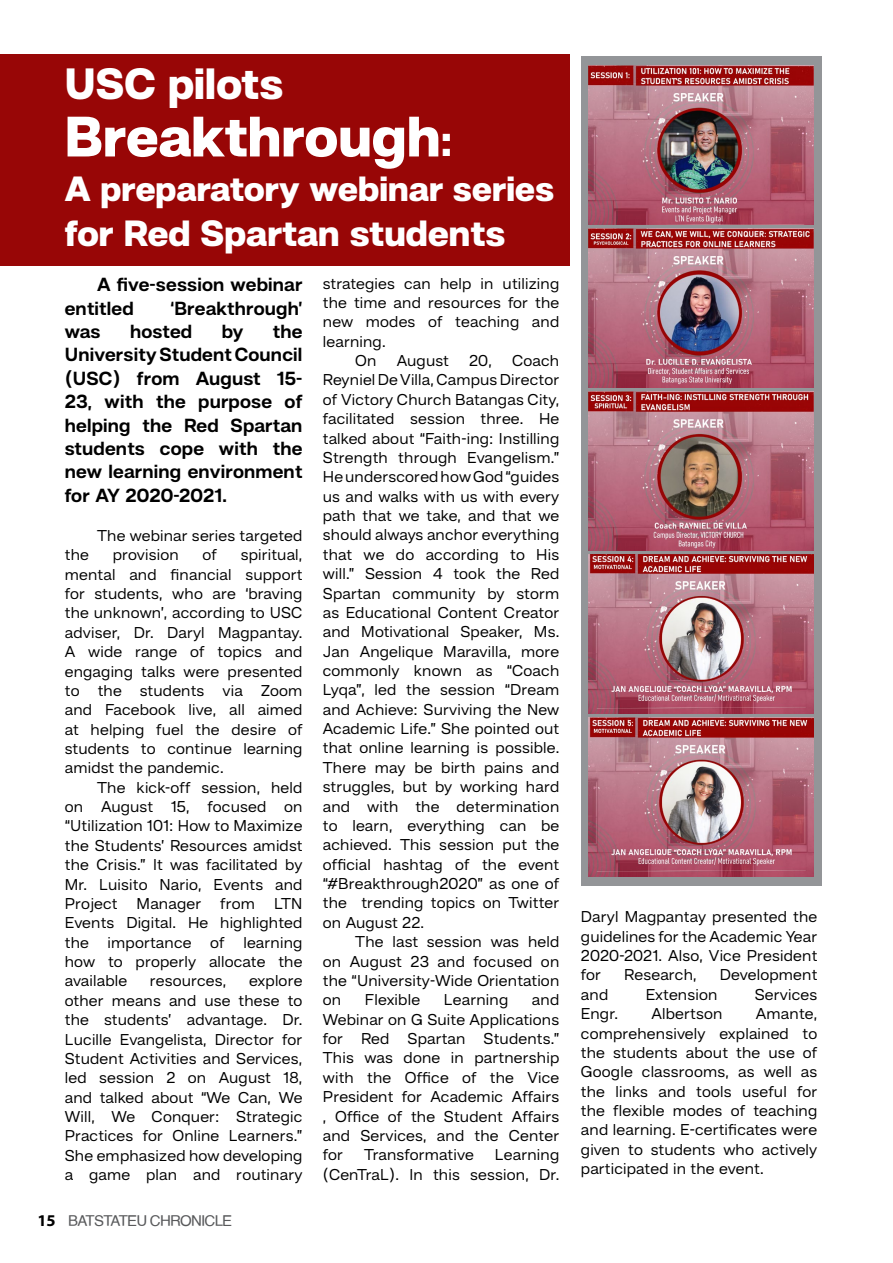
<style>
.page{position:relative;width:893px;height:1263px;background:#fff}
.page>*{position:absolute;margin:0;border:0;box-sizing:border-box;transform-origin:0 0}
.t1{font:900 58.5px "Hando Trial";letter-spacing:.005em;color:#fff}
.t2{font:900 45px "Hando Trial";letter-spacing:.005em;color:#fff}
.t3{font:900 37.5px "Hando Trial";letter-spacing:.005em;color:#fff}
.t4{font:900 36px "Hando Trial";letter-spacing:.005em;color:#fff}
.t5{font:700 19.5px/23.4px "Hando Trial";letter-spacing:.01em;color:#000}
.t6{font:16.2px/19.4px "Hando Trial";letter-spacing:.01em;color:#000;text-align:justify}
.t7{font:15px "Helvetica";letter-spacing:-.05em;color:#58595b}
.s1{font-size:45px}
.s2{font-family:"Myriad Pro";font-weight:700;font-size:16.5px;color:#000}
</style>
<div class="page">
<div style="left:0;top:54px;width:570px;height:212px;background:#980606"></div>
<div style="left:581px;top:56px;width:240px;height:829px;background:#939598"></div>
<img style="left:589px;top:65px;width:224px;height:159px">
<img style="left:589px;top:228px;width:224px;height:159px">
<img style="left:589px;top:391px;width:224px;height:159px">
<img style="left:589px;top:554px;width:224px;height:159px">
<img style="left:589px;top:718px;width:224px;height:159px">
<h2 class="t2" style="left:65px;top:56px;width:220px">USC pilots</h2>
<h1 class="t1" style="left:65px;top:100px;width:389px">Breakthrough<span class="s1">:</span></h1>
<h3 class="t4" style="left:65px;top:167px;width:491px">A preparatory webinar series</h3>
<h3 class="t3" style="left:65px;top:210px;width:442px">for Red Spartan students</h3>
<p class="t5" style="left:65px;top:272px;width:239px;text-indent:32px">A five-session webinar entitled</p>
<p class="t6" style="left:323px;top:273px;width:238px">strategies can help in utilizing</p>
<p class="t6" style="left:323px;top:292px;width:238px">the time and resources for the</p>
<p class="t6" style="left:323px;top:312px;width:238px">new modes of teaching and</p>
<p class="t6" style="left:323px;top:331px;width:64px">learning.</p>
<p class="t6" style="left:355px;top:350px;width:23px">On</p>
<p class="t6" style="left:397px;top:350px;width:54px">August</p>
<p class="t6" style="left:469px;top:350px;width:24px">20,</p>
<p class="t5" style="left:171px;top:296px;width:133px">‘Breakthrough’</p>
<p class="t5" style="left:65px;top:319px;width:37px">was</p>
<p class="t5" style="left:130px;top:319px;width:64px">hosted</p>
<p class="t5" style="left:222px;top:319px;width:23px">by</p>
<p class="t5" style="left:65px;top:319px;width:239px;text-align:justify;text-indent:208px">the University Student Council (USC) from August 15- 23, with the purpose of helping the Red Spartan students cope with the new learning environment for AY 2020-2021.</p>
<p class="t6" style="left:97px;top:525px;width:207px">The webinar series targeted</p>
<p class="t6" style="left:65px;top:545px;width:26px">the</p>
<p class="t6" style="left:113px;top:545px;width:68px">provision</p>
<p class="t6" style="left:202px;top:545px;width:16px">of</p>
<p class="t6" style="left:323px;top:350px;width:238px;text-indent:189px">Coach Reyniel De Villa, Campus Director of Victory Church Batangas City, facilitated session three. He talked about “Faith-ing: Instilling Strength through Evangelism.” He underscored how God “guides us and walks with us with every path that we take, and that we should always anchor everything that we do according to His will.” Session 4 took the Red Spartan community by storm as Educational Content Creator and Motivational Speaker, Ms.<br>Jan Angelique Maravilla, more commonly known as “Coach Lyqa”, led the session “Dream and Achieve: Surviving the New Academic Life.” She pointed out that online learning is possible.<br>There may be birth pains and struggles, but by working hard and with the determination to learn, everything can be achieved. This session put the official hashtag of the event “#Breakthrough2020” as one of the trending topics on Twitter on August 22.</p>
<p class="t6" style="left:323px;top:931px;width:238px;text-indent:32px">The last session was held on August 23 and focused on the “University-Wide Orientation on</p>
<p class="t6" style="left:65px;top:545px;width:239px;text-indent:176px">spiritual, mental and financial support for students, who are ‘braving the unknown’, according to USC adviser, Dr. Daryl Magpantay.<br>A wide range of topics and engaging talks were presented to the students via Zoom and Facebook live, all aimed at helping fuel the desire of students to continue learning amidst the pandemic.</p>
<p class="t6" style="left:65px;top:777px;width:239px;text-indent:32px">The kick-off session, held on August 15, focused on “Utilization 101: How to Maximize the Students’ Resources amidst the Crisis.” It was facilitated by Mr. Luisito Nario, Events and Project Manager from LTN Events Digital. He highlighted the importance of learning how to properly allocate the available</p>
<p class="t6" style="left:65px;top:971px;width:239px;text-indent:184px">explore other means and use these to the students’ advantage. Dr.<br>Lucille Evangelista, Director for Student Activities and Services, led session 2 on August 18, and talked about “We Can, We Will, We Conquer: Strategic Practices for Online Learners.” She emphasized how developing a game plan and routinary</p>
<p class="t6" style="left:150px;top:971px;width:78px">resources,</p>
<p class="t6" style="left:323px;top:990px;width:238px;text-indent:209px">and Webinar on G Suite Applications for Red Spartan Students.” This was done in partnership with the Office of the Vice President for Academic Affairs , Office of the Student Affairs and Services, and the Center for</p>
<p class="t6" style="left:365px;top:990px;width:57px">Flexible</p>
<p class="t6" style="left:444px;top:990px;width:66px">Learning</p>
<p class="t6" style="left:323px;top:1145px;width:238px;text-align:right">Learning<br>(CenTraL). In this session, Dr.</p>
<p class="t6" style="left:364px;top:1145px;width:111px">Transformative</p>
<p class="t7" style="left:38px;top:1209px;width:196px"><span class="s2">15</span> BATSTATEU CHRONICLE</p>
<p class="t6" style="left:581px;top:907px;width:238px">Daryl Magpantay presented the guidelines for the Academic Year 2020-2021. Also, Vice President for</p>
<p class="t6" style="left:624px;top:965px;width:74px">Research,</p>
<p class="t6" style="left:720px;top:965px;width:99px">Development</p>
<p class="t6" style="left:581px;top:984px;width:29px">and</p>
<p class="t6" style="left:646px;top:984px;width:73px">Extension</p>
<p class="t6" style="left:755px;top:984px;width:64px">Services</p>
<p class="t6" style="left:581px;top:1003px;width:39px">Engr.</p>
<p class="t6" style="left:651px;top:1003px;width:72px">Albertson</p>
<p class="t6" style="left:581px;top:1003px;width:238px;text-indent:175px">Amante, comprehensively explained to the students about the use of Google classrooms, as well as the links and tools useful for the flexible modes of teaching and learning. E-certificates were given to students who actively participated in the event.</p>
</div>
